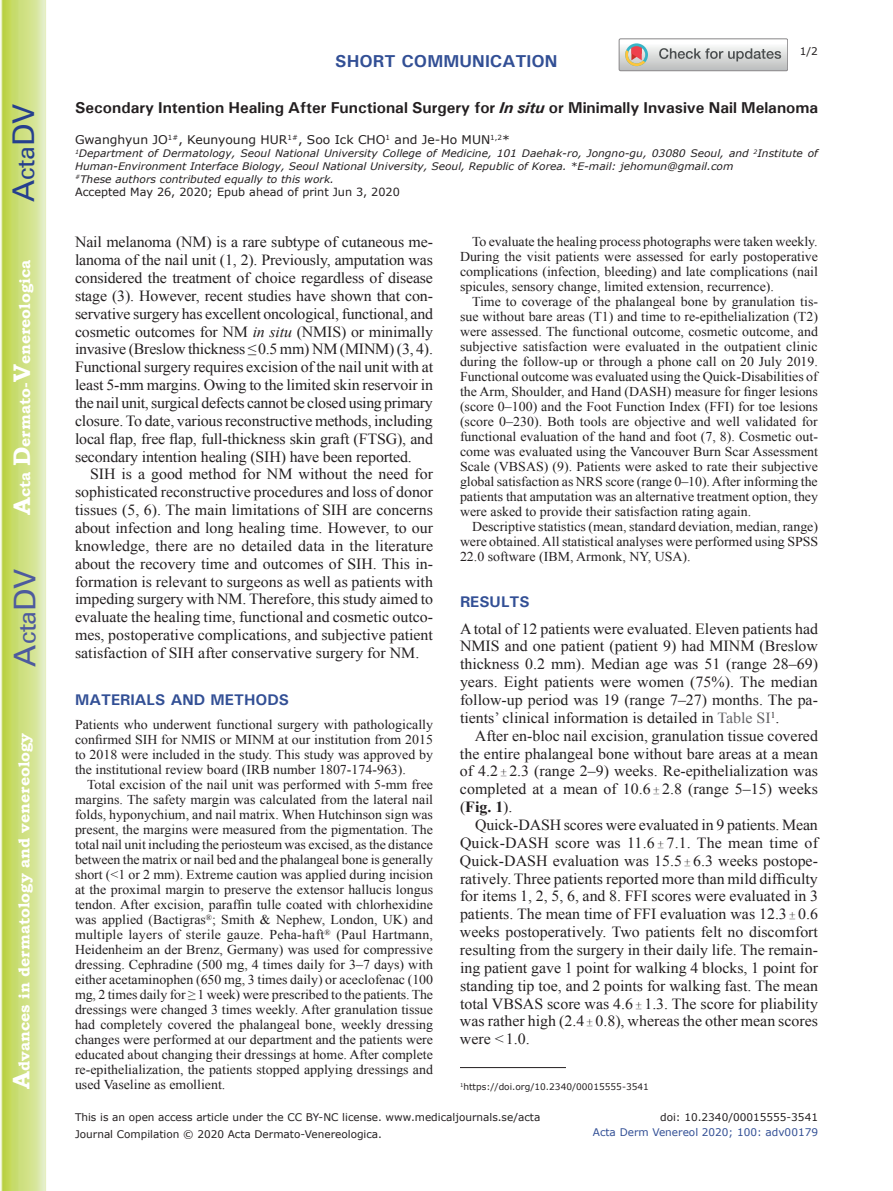
<style>
.page{position:relative;width:893px;height:1191px;background:#fff}
.page>*{position:absolute;margin:0;border:0;box-sizing:border-box;transform-origin:0 0}
.t1{font:30px "Univers";color:#4d5a9e}
.t2{font:30px "Univers";color:#253f8e}
.t3{font:700 17.25px "Univers";color:#324f95}
.t4{font:700 15.75px "Univers";color:#231f20}
.t5{font:15.45px/17.9px "Times New Roman";color:#231f20;text-align:justify}
.t6{font:700 15.45px "Bookman Old Style";color:#fff}
.t7{font:700 15.45px "Univers";color:#324f95}
.t8{font:13.5px/15px "Times New Roman";color:#231f20;text-align:justify}
.t9{font:12px "Verdana";color:#231f20}
.t10{font:11.25px "Verdana";color:#231f20}
.t11{font:10.5px/16.8px "Verdana";color:#231f20}
.t12{font:10.5px "Verdana";color:#324f95}
.t13{font:italic 10.35px/12.8px "Verdana";color:#231f20}
.t14{font:9px "Verdana";color:#231f20}
.s1{font-size:24px}
.s2{font-style:italic}
.s3{color:#636366}
.s4{font-family:"Perpetua";font-size:10.5px}
.s5{font-weight:700}
</style>
<div class="page">
<svg style="left:1px;top:0;width:45px;height:1191px;background:#cfe084"></svg>
<hr style="left:460px;top:1067px;width:106px;height:1px;background:#231f20">
<svg style="left:619px;top:39px;width:169px;height:32px"></svg>
<h1 class="t2" style="left:6px;top:202px;width:100px;rotate:-90deg">A<span class="s1">cta</span>DV</h1>
<p class="t6" style="left:15px;top:515px;width:257px;rotate:-90deg"><span class="s1">A</span>cta <span class="s1">D</span>ermato-<span class="s1">V</span>enereologica</p>
<h1 class="t1" style="left:7px;top:666px;width:100px;rotate:-90deg">A<span class="s1">cta</span>DV</h1>
<p class="t6" style="left:15px;top:1088px;width:357px;rotate:-90deg"><span class="s1">A</span>dvances in dermatology and venereology</p>
<p class="t3" style="left:335px;top:50px;width:224px">SHORT COMMUNICATION</p>
<p class="t11" style="left:800px;top:43px;width:20px">1/2</p>
<p class="t4" style="left:75px;top:97px;width:745px">Secondary Intention Healing After Functional Surgery for <span class="s2">In situ</span> or Minimally Invasive Nail Melanoma</p>
<p class="t9" style="left:75px;top:132px;width:436px">Gwanghyun JO<sup>1#</sup>, Keunyoung HUR<sup>1#</sup>, Soo Ick CHO<sup>1</sup> and Je-Ho MUN<sup>1,2</sup>*</p>
<p class="t13" style="left:75px;top:147px;width:744px"><sup>1</sup>Department of Dermatology, Seoul National University College of Medicine, 101 Daehak-ro, Jongno-gu, 03080 Seoul, and <sup>2</sup>Institute of<br>Human-Environment Interface Biology, Seoul National University, Seoul, Republic of Korea. *E-mail: jehomun@gmail.com<br><sup>#</sup>These authors contributed equally to this work.</p>
<p class="t10" style="left:75px;top:185px;width:326px">Accepted May 26, 2020; Epub ahead of print Jun 3, 2020</p>
<p class="t5" style="left:75px;top:233px;width:360px">Nail melanoma (NM) is a rare subtype of cutaneous me&shy;lanoma of the nail unit (1, 2). Previously, amputation was considered the treatment of choice regardless of disease stage (3). However, recent studies have shown that con&shy;servative surgery has excellent oncological, functional, and cosmetic outcomes for NM <span class="s2">in situ</span> (NMIS) or minimally invasive (Breslow thickness ≤0.5 mm) NM (MINM) (3, 4).<br>Functional surgery requires excision of the nail unit with at least 5-mm margins. Owing to the limited skin reservoir in the nail unit, surgical defects cannot be closed using primary closure. To date, various reconstructive methods, including local flap, free flap, full-thickness skin graft (FTSG), and secondary intention healing (SIH) have been reported.</p>
<p class="t5" style="left:75px;top:465px;width:360px;text-indent:15px">SIH is a good method for NM without the need for sophisticated reconstructive procedures and loss of donor tissues (5, 6). The main limitations of SIH are concerns about infection and long healing time. However, to our knowledge, there are no detailed data in the literature about the recovery time and outcomes of SIH. This in&shy;formation is relevant to surgeons as well as patients with impeding surgery with NM. Therefore, this study aimed to evaluate the healing time, functional and cosmetic outco&shy;mes, postoperative complications, and subjective patient satisfaction of SIH after conservative surgery for NM.</p>
<p class="t7" style="left:75px;top:690px;width:216px">MATERIALS AND METHODS</p>
<p class="t8" style="left:75px;top:717px;width:359px">Patients who underwent functional surgery with pathologically confirmed SIH for NMIS or MINM at our institution from 2015 to 2018 were included in the study. This study was approved by the institutional review board (IRB number 1807-174-963).</p>
<p class="t8" style="left:75px;top:777px;width:360px;text-indent:12px">Total excision of the nail unit was performed with 5-mm free margins. The safety margin was calculated from the lateral nail folds, hyponychium, and nail matrix. When Hutchinson sign was present, the margins were measured from the pigmentation. The total nail unit including the periosteum was excised, as the distance between the matrix or nail bed and the phalangeal bone is generally short (&lt;1 or 2 mm). Extreme caution was applied during incision at the proximal margin to preserve the extensor hallucis longus tendon. After excision, paraffin tulle coated with chlorhexidine was applied (Bactigras<sup>®</sup>; Smith &amp; Nephew, London, UK) and multiple layers of sterile gauze. Peha-haft<sup>®</sup> (Paul Hartmann, Heidenheim an der Brenz, Germany) was used for compressive dressing. Cephradine (500 mg, 4 times daily for 3–7 days) with either acetaminophen (650 mg, 3 times daily) or aceclofenac (100 mg, 2 times daily for ≥1 week) were prescribed to the patients. The dressings were changed 3 times weekly. After granulation tissue had completely covered the phalangeal bone, weekly dressing changes were performed at our department and the patients were educated about changing their dressings at home. After complete re-epithelialization, the patients stopped applying dressings and used Vaseline as emollient.</p>
<p class="t8" style="left:460px;top:234px;width:360px;text-indent:12px">To evaluate the healing process photographs were taken weekly.<br>During the visit patients were assessed for early postoperative complications (infection, bleeding) and late complications (nail spicules, sensory change, limited extension, recurrence).</p>
<p class="t8" style="left:460px;top:294px;width:360px;text-indent:12px">Time to coverage of the phalangeal bone by granulation tis&shy;sue without bare areas (T1) and time to re-epithelialization (T2) were assessed. The functional outcome, cosmetic outcome, and subjective satisfaction were evaluated in the outpatient clinic during the follow-up or through a phone call on 20 July 2019.<br>Functional outcome was evaluated using the Quick-Disabilities of the Arm, Shoulder, and Hand (DASH) measure for finger lesions (score 0–100) and the Foot Function Index (FFI) for toe lesions (score 0–230). Both tools are objective and well validated for functional evaluation of the hand and foot (7, 8). Cosmetic out&shy;come was evaluated using the Vancouver Burn Scar Assessment Scale (VBSAS) (9). Patients were asked to rate their subjective global satisfaction as NRS score (range 0–10). After informing the patients that amputation was an alternative treatment option, they were asked to provide their satisfaction rating again.</p>
<p class="t8" style="left:460px;top:519px;width:360px;text-indent:12px">Descriptive statistics (mean, standard deviation, median, range) were obtained. All statistical analyses were performed using SPSS 22.0 software (IBM, Armonk, NY, USA).</p>
<p class="t7" style="left:460px;top:591px;width:71px">RESULTS</p>
<p class="t5" style="left:460px;top:619px;width:360px">A total of 12 patients were evaluated. Eleven patients had NMIS and one patient (patient 9) had MINM (Breslow thickness 0.2 mm). Median age was 51 (range 28–69) years. Eight patients were women (75%). The median follow-up period was 19 (range 7–27) months. The pa&shy;tients’ clinical information is detailed in <span class="s3">Table SI</span><sup>1</sup>.</p>
<p class="t5" style="left:460px;top:726px;width:360px;text-indent:15px">After en-bloc nail excision, granulation tissue covered the entire phalangeal bone without bare areas at a mean of 4.2 <span class="s4">±</span> 2.3 (range 2–9) weeks. Re-epithelialization was completed at a mean of 10.6 <span class="s4">±</span> 2.8 (range 5–15) weeks (<span class="s5">Fig. 1</span>).</p>
<p class="t5" style="left:460px;top:815px;width:360px;text-indent:15px">Quick-DASH scores were evaluated in 9 patients. Mean Quick-DASH score was 11.6 <span class="s4">±</span> 7.1. The mean time of Quick-DASH evaluation was 15.5 <span class="s4">±</span> 6.3 weeks postope&shy;ratively. Three patients reported more than mild difficulty for items 1, 2, 5, 6, and 8. FFI scores were evaluated in 3 patients. The mean time of FFI evaluation was 12.3 <span class="s4">±</span> 0.6 weeks postoperatively. Two patients felt no discomfort resulting from the surgery in their daily life. The remain&shy;ing patient gave 1 point for walking 4 blocks, 1 point for standing tip toe, and 2 points for walking fast. The mean total VBSAS score was 4.6 <span class="s4">±</span> 1.3. The score for pliability was rather high (2.4 <span class="s4">±</span> 0.8), whereas the other mean scores were &lt;1.0.</p>
<p class="t14" style="left:460px;top:1081px;width:190px"><sup>1</sup>https://doi.org/10.2340/00015555-3541</p>
<p class="t11" style="left:75px;top:1108px;width:467px">This is an open access article under the CC BY-NC license. www.medicaljournals.se/acta<br>Journal Compilation © 2020 Acta Dermato-Venereologica.</p>
<p class="t11" style="left:660px;top:1108px;width:159px">doi: 10.2340/00015555-3541</p>
<p class="t12" style="left:593px;top:1125px;width:227px">Acta Derm Venereol 2020; 100: adv00179</p>
</div>
